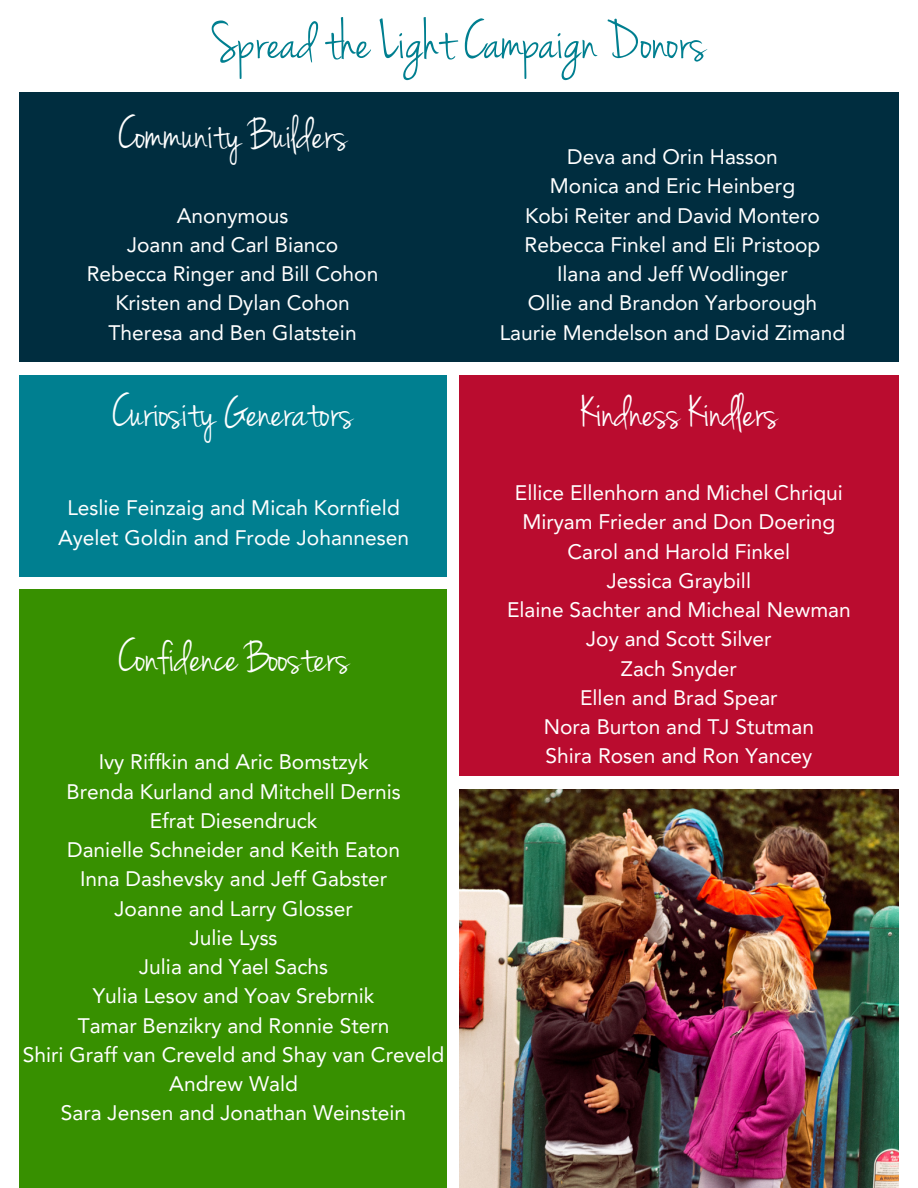
<style>
.page{position:relative;width:918px;height:1188px;background:#fff}
.page>*{position:absolute;margin:0;border:0;box-sizing:border-box;transform-origin:0 0}
.t1{font:57px "Jenna Sue Pro";color:#007f90}
.t2{font:48px "Jenna Sue Pro";color:#fff}
.t3{font:21px "Avenir LT Pro";color:#fff}
</style>
<div class="page">
<div style="left:19px;top:375px;width:428px;height:202px;background:#007f90"></div>
<div style="left:19px;top:590px;width:428px;height:598px;background:#379000"></div>
<div style="left:19px;top:92px;width:880px;height:270px;background:#002d3f"></div>
<img style="left:459px;top:789px;width:440px;height:399px">
<div style="left:459px;top:375px;width:440px;height:401px;background:#ba0c2f"></div>
<p class="t1" style="left:212px;top:15px;width:495px">Spread the Light Campaign Donors</p>
<p class="t2" style="left:118px;top:112px;width:231px">Community Builders</p>
<p class="t3" style="left:567px;top:148px;width:212px">Deva and Orin Hasson</p>
<p class="t3" style="left:550px;top:177px;width:247px">Monica and Eric Heinberg</p>
<p class="t3" style="left:525px;top:207px;width:296px">Kobi Reiter and David Montero</p>
<p class="t3" style="left:525px;top:236px;width:297px">Rebecca Finkel and Eli Pristoop</p>
<p class="t3" style="left:557px;top:265px;width:232px">Ilana and Jeff Wodlinger</p>
<p class="t3" style="left:528px;top:294px;width:291px">Ollie and Brandon Yarborough</p>
<p class="t3" style="left:500px;top:324px;width:347px">Laurie Mendelson and David Zimand</p>
<p class="t3" style="left:177px;top:207px;width:113px">Anonymous</p>
<p class="t3" style="left:127px;top:236px;width:213px">Joann and Carl Bianco</p>
<p class="t3" style="left:87px;top:265px;width:293px">Rebecca Ringer and Bill Cohon</p>
<p class="t3" style="left:115px;top:294px;width:236px">Kristen and Dylan Cohon</p>
<p class="t3" style="left:109px;top:324px;width:250px">Theresa and Ben Glatstein</p>
<p class="t2" style="left:112px;top:390px;width:242px">Curiosity Generators</p>
<p class="t3" style="left:67px;top:499px;width:334px">Leslie Feinzaig and Micah Kornfield</p>
<p class="t3" style="left:58px;top:529px;width:353px">Ayelet Goldin and Frode Johannesen</p>
<p class="t2" style="left:118px;top:635px;width:233px">Confidence Boosters</p>
<p class="t3" style="left:99px;top:753px;width:271px">Ivy Riffkin and Aric Bomstzyk</p>
<p class="t3" style="left:66px;top:783px;width:336px">Brenda Kurland and Mitchell Dernis</p>
<p class="t3" style="left:150px;top:812px;width:169px">Efrat Diesendruck</p>
<p class="t3" style="left:67px;top:841px;width:334px">Danielle Schneider and Keith Eaton</p>
<p class="t3" style="left:80px;top:870px;width:309px">Inna Dashevsky and Jeff Gabster</p>
<p class="t3" style="left:114px;top:900px;width:240px">Joanne and Larry Glosser</p>
<p class="t3" style="left:190px;top:929px;width:89px">Julie Lyss</p>
<p class="t3" style="left:139px;top:958px;width:191px">Julia and Yael Sachs</p>
<p class="t3" style="left:93px;top:987px;width:283px">Yulia Lesov and Yoav Srebrnik</p>
<p class="t3" style="left:78px;top:1017px;width:313px">Tamar Benzikry and Ronnie Stern</p>
<p class="t3" style="left:23px;top:1046px;width:423px">Shiri Graff van Creveld and Shay van Creveld</p>
<p class="t3" style="left:169px;top:1075px;width:130px">Andrew Wald</p>
<p class="t3" style="left:61px;top:1104px;width:347px">Sara Jensen and Jonathan Weinstein</p>
<p class="t2" style="left:580px;top:390px;width:199px">Kindness Kindlers</p>
<p class="t3" style="left:515px;top:484px;width:330px">Ellice Ellenhorn and Michel Chriqui</p>
<p class="t3" style="left:522px;top:513px;width:315px">Miryam Frieder and Don Doering</p>
<p class="t3" style="left:568px;top:543px;width:224px">Carol and Harold Finkel</p>
<p class="t3" style="left:607px;top:572px;width:146px">Jessica Graybill</p>
<p class="t3" style="left:507px;top:601px;width:345px">Elaine Sachter and Micheal Newman</p>
<p class="t3" style="left:586px;top:630px;width:187px">Joy and Scott Silver</p>
<p class="t3" style="left:621px;top:660px;width:117px">Zach Snyder</p>
<p class="t3" style="left:580px;top:689px;width:199px">Ellen and Brad Spear</p>
<p class="t3" style="left:544px;top:718px;width:272px">Nora Burton and TJ Stutman</p>
<p class="t3" style="left:546px;top:747px;width:268px">Shira Rosen and Ron Yancey</p>
</div>
